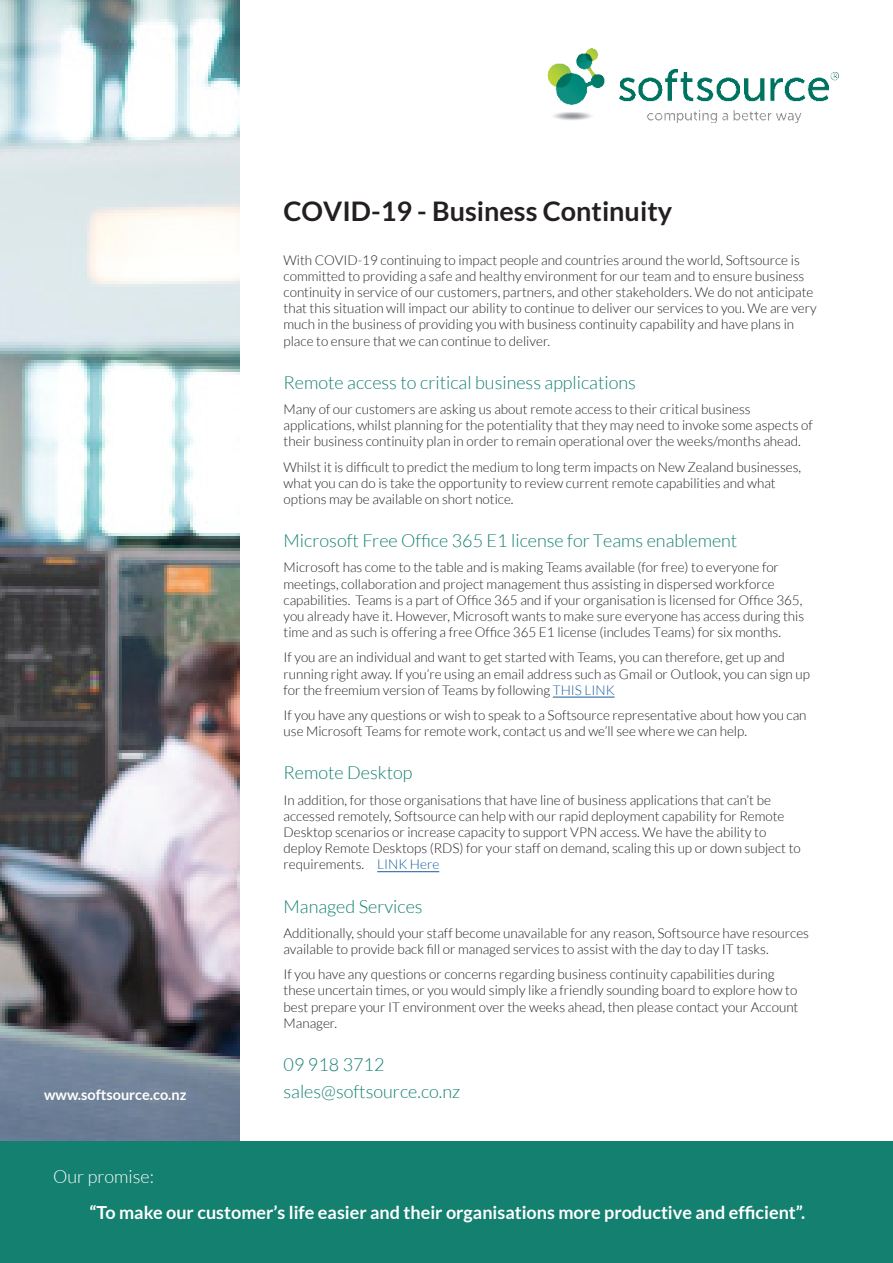
<style>
.page{position:relative;width:893px;height:1263px;background:#fff}
.page>*{position:absolute;margin:0;border:0;box-sizing:border-box;transform-origin:0 0}
.t1{font:700 27px "Lato";color:#231f20}
.t2{font:300 18px "Lato";color:#138070}
.t3{font:700 18px "Lato";color:#fff}
.t4{font:300 18px "Lato";color:#fff}
.t5{font:700 14.55px "Lato";color:#fff}
.t6{font:300 13.5px/16.2px "Lato";color:#231f20}
.s1{color:#175d9e}
</style>
<div class="page">
<img style="left:547px;top:48px;width:292px;height:74px">
<img style="left:0;top:0;width:240px;height:1141px">
<div style="left:0;top:1141px;width:893px;height:122px;background:#138070"></div>
<hr style="left:553px;top:697px;width:62px;height:1px;background:#175d9e">
<hr style="left:377px;top:871px;width:62px;height:1px;background:#175d9e">
<p class="t1" style="left:284px;top:196px;width:390px">COVID-19 - Business Continuity</p>
<p class="t6" style="left:284px;top:252px;width:535px">With COVID-19 continuing to impact people and countries around the world, Softsource is committed to providing a safe and healthy environment for our team and to ensure business continuity in service of our customers, partners, and other stakeholders. We do not anticipate that this situation will impact our ability to continue to deliver our services to you. We are very much in the business of providing you with business continuity capability and have plans in place to ensure that we can continue to deliver.</p>
<p class="t2" style="left:284px;top:373px;width:354px">Remote access to critical business applications</p>
<p class="t6" style="left:284px;top:401px;width:531px">Many of our customers are asking us about remote access to their critical business applications, whilst planning for the potentiality that they may need to invoke some aspects of their business continuity plan in order to remain operational over the weeks/months ahead.</p>
<p class="t6" style="left:284px;top:459px;width:519px">Whilst it is difficult to predict the medium to long term impacts on New Zealand businesses, what you can do is take the opportunity to review current remote capabilities and what options may be available on short notice.</p>
<p class="t2" style="left:284px;top:531px;width:455px">Microsoft Free Office 365 E1 license for Teams enablement</p>
<p class="t6" style="left:284px;top:559px;width:522px">Microsoft has come to the table and is making Teams available (for free) to everyone for meetings, collaboration and project management thus assisting in dispersed workforce capabilities. Teams is a part of Office 365 and if your organisation is licensed for Office 365, you already have it. However, Microsoft wants to make sure everyone has access during this time and as such is offering a free Office 365 E1 license (includes Teams) for six months.</p>
<p class="t6" style="left:284px;top:649px;width:528px">If you are an individual and want to get started with Teams, you can therefore, get up and running right away. If you’re using an email address such as Gmail or Outlook, you can sign up for the freemium version of Teams by following <span class="s1">THIS LINK</span></p>
<p class="t6" style="left:284px;top:707px;width:525px">If you have any questions or wish to speak to a Softsource representative about how you can use Microsoft Teams for remote work, contact us and we’ll see where we can help.</p>
<p class="t2" style="left:284px;top:763px;width:130px">Remote Desktop</p>
<p class="t6" style="left:284px;top:792px;width:519px">In addition, for those organisations that have line of business applications that can’t be accessed remotely, Softsource can help with our rapid deployment capability for Remote Desktop scenarios or increase capacity to support VPN access. We have the ability to deploy Remote Desktops (RDS) for your staff on demand, scaling this up or down subject to requirements. <span class="s1">LINK Here</span></p>
<p class="t2" style="left:284px;top:896px;width:141px">Managed Services</p>
<p class="t6" style="left:284px;top:925px;width:527px">Additionally, should your staff become unavailable for any reason, Softsource have resources available to provide back fill or managed services to assist with the day to day IT tasks.</p>
<p class="t6" style="left:284px;top:966px;width:516px">If you have any questions or concerns regarding business continuity capabilities during these uncertain times, or you would simply like a friendly sounding board to explore how to best prepare your IT environment over the weeks ahead, then please contact your Account Manager.</p>
<p class="t2" style="left:284px;top:1055px;width:102px">09 918 3712</p>
<p class="t5" style="left:44px;top:1086px;width:144px">www.softsource.co.nz</p>
<p class="t2" style="left:284px;top:1082px;width:178px">sales@softsource.co.nz</p>
<p class="t4" style="left:53px;top:1167px;width:102px">Our promise:</p>
<p class="t3" style="left:90px;top:1202px;width:717px">“To make our customer’s life easier and their organisations more productive and efficient”.</p>
</div>
